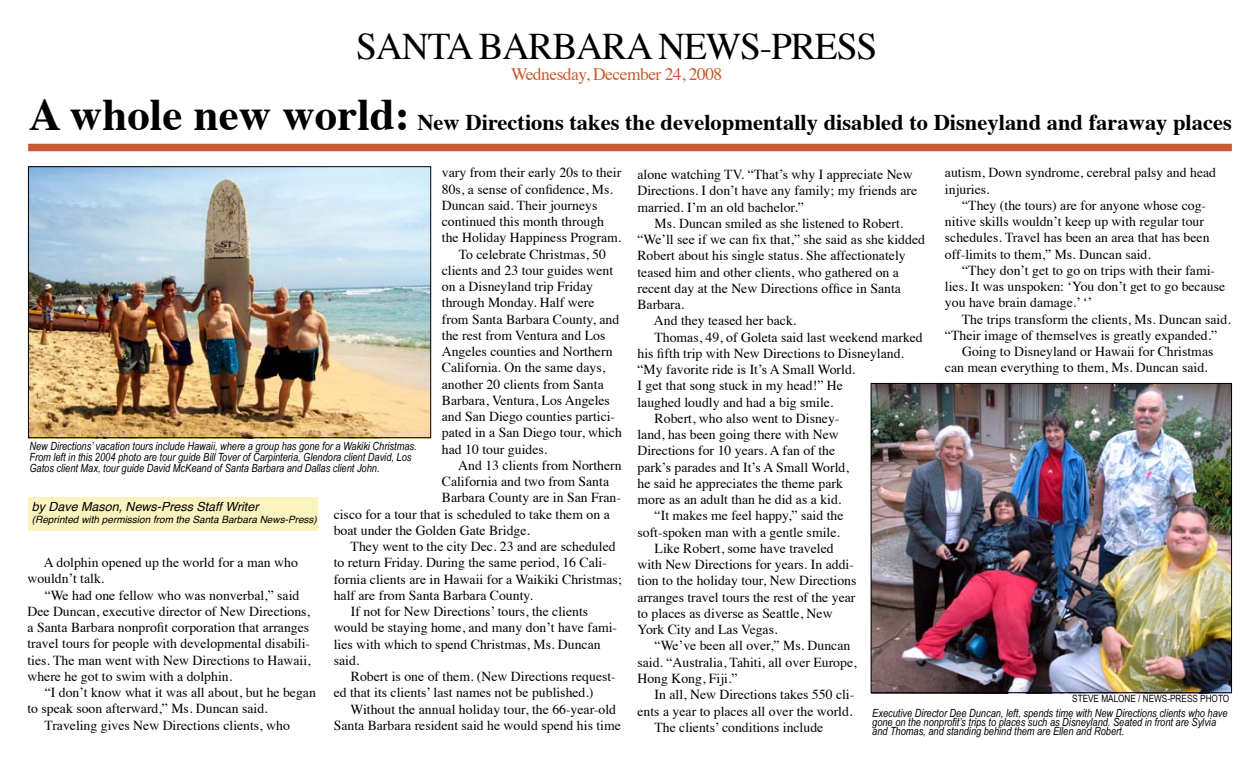
<style>
.page{position:relative;width:1260px;height:765px;background:#fff}
.page>*{position:absolute;margin:0;border:0;box-sizing:border-box;transform-origin:0 0}
.t1{font:37.5px "Times";letter-spacing:-.03em;color:#000}
.t2{font:700 22.5px "Times";color:#000}
.t3{font:17.5px "Times";letter-spacing:-.03em;color:#c75a2e}
.t4{font:13.75px/16.2px "Times";color:#000}
.t5{font:italic 12.5px "Helvetica";color:#000}
.t6{font:italic 11.25px/9px "Arial Narrow";color:#000}
.t7{font:italic 10px "Helvetica";color:#000}
.t8{font:10px "Arial Narrow";color:#000}
.s1{font-size:45px}
</style>
<div class="page">
<img style="left:873px;top:385px;width:357px;height:306px">
<div style="left:28px;top:497px;width:290px;height:34px;background:#faf3bd"></div>
<img style="left:30px;top:168px;width:399px;height:268px">
<div style="left:28px;top:166px;width:403px;height:272px;border:1px solid #000"></div>
<div style="left:871px;top:383px;width:361px;height:310px;border:1px solid #000"></div>
<div style="left:28px;top:144px;width:1204px;height:7px;background:#c75a2e"></div>
<h1 class="t1" style="left:356px;top:12px;width:523px">SANTA BARBARA NEWS-PRESS</h1>
<p class="t3" style="left:511px;top:58px;width:213px">Wednesday, December 24, 2008</p>
<h2 class="t2" style="left:29px;top:101px;width:1205px"><span class="s1">A whole new world:</span> New Directions takes the developmentally disabled to Disneyland and faraway places</h2>
<p class="t4" style="left:442px;top:163px;width:181px">vary from their early 20s to their</p>
<p class="t4" style="left:442px;top:180px;width:173px">80s, a sense of confidence, Ms.</p>
<p class="t4" style="left:442px;top:196px;width:157px">Duncan said. Their journeys</p>
<p class="t4" style="left:442px;top:212px;width:164px">continued this month through</p>
<p class="t4" style="left:442px;top:228px;width:181px">the Holiday Happiness Program.</p>
<p class="t4" style="left:459px;top:245px;width:149px">To celebrate Christmas, 50</p>
<p class="t4" style="left:442px;top:261px;width:173px">clients and 23 tour guides went</p>
<p class="t4" style="left:442px;top:277px;width:153px">on a Disneyland trip Friday</p>
<p class="t4" style="left:442px;top:293px;width:154px">through Monday. Half were</p>
<p class="t4" style="left:442px;top:310px;width:179px">from Santa Barbara County, and</p>
<p class="t4" style="left:442px;top:326px;width:165px">the rest from Ventura and Los</p>
<p class="t4" style="left:442px;top:342px;width:172px">Angeles counties and Northern</p>
<p class="t4" style="left:442px;top:358px;width:165px">California. On the same days,</p>
<p class="t4" style="left:442px;top:375px;width:163px">another 20 clients from Santa</p>
<p class="t4" style="left:442px;top:391px;width:170px">Barbara, Ventura, Los Angeles</p>
<p class="t4" style="left:442px;top:407px;width:175px">and San Diego counties partici-</p>
<p class="t4" style="left:442px;top:423px;width:182px">pated in a San Diego tour, which</p>
<p class="t4" style="left:442px;top:440px;width:107px">had 10 tour guides.</p>
<p class="t4" style="left:458px;top:456px;width:165px">And 13 clients from Northern</p>
<p class="t4" style="left:442px;top:472px;width:169px">California and two from Santa</p>
<p class="t4" style="left:442px;top:488px;width:181px">Barbara County are in San Fran-</p>
<p class="t4" style="left:334px;top:505px;width:278px">cisco for a tour that is scheduled to take them on a</p>
<p class="t4" style="left:334px;top:521px;width:198px">boat under the Golden Gate Bridge.</p>
<p class="t4" style="left:351px;top:537px;width:267px">They went to the city Dec. 23 and are scheduled</p>
<p class="t4" style="left:334px;top:553px;width:275px">to return Friday. During the same period, 16 Cali-</p>
<p class="t4" style="left:334px;top:570px;width:290px">fornia clients are in Hawaii for a Waikiki Christmas;</p>
<p class="t4" style="left:334px;top:586px;width:201px">half are from Santa Barbara County.</p>
<p class="t4" style="left:351px;top:602px;width:239px">If not for New Directions’ tours, the clients</p>
<p class="t4" style="left:334px;top:618px;width:285px">would be staying home, and many don’t have fami-</p>
<p class="t4" style="left:334px;top:635px;width:268px">lies with which to spend Christmas, Ms. Duncan</p>
<p class="t4" style="left:334px;top:651px;width:27px">said.</p>
<p class="t4" style="left:351px;top:667px;width:266px">Robert is one of them. (New Directions request-</p>
<p class="t4" style="left:334px;top:683px;width:261px">ed that its clients’ last names not be published.)</p>
<p class="t4" style="left:351px;top:700px;width:267px">Without the annual holiday tour, the 66-year-old</p>
<p class="t4" style="left:334px;top:716px;width:289px">Santa Barbara resident said he would spend his time</p>
<p class="t6" style="left:29px;top:440px;width:389px;line-height:11.2px">New Directions’ vacation tours include Hawaii, where a group has gone for a Wakiki Christmas.<br>From left in this 2004 photo are tour guide Bill Tover of Carpinteria, Glendora client David, Los<br>Gatos client Max, tour guide David McKeand of Santa Barbara and Dallas client John.</p>
<p class="t5" style="left:32px;top:496px;width:228px">by Dave Mason, News-Press Staff Writer</p>
<p class="t7" style="left:32px;top:511px;width:287px">(Reprinted with permission from the Santa Barbara News-Press)</p>
<p class="t4" style="left:27px;top:553px;width:272px;text-indent:16px">A dolphin opened up the world for a man who wouldn’t talk.</p>
<p class="t4" style="left:27px;top:586px;width:285px;text-indent:17px">“We had one fellow who was nonverbal,” said Dee Duncan, executive director of New Directions, a Santa Barbara nonprofit corporation that arranges travel tours for people with developmental disabili&shy;ties. The man went with New Directions to Hawaii, where he got to swim with a dolphin.</p>
<p class="t4" style="left:45px;top:683px;width:273px">“I don’t know what it was all about, but he began</p>
<p class="t4" style="left:27px;top:699px;width:242px">to speak soon afterward,” Ms. Duncan said.</p>
<p class="t4" style="left:44px;top:716px;width:247px">Traveling gives New Directions clients, who</p>
<p class="t4" style="left:945px;top:163px;width:273px">autism, Down syndrome, cerebral palsy and head injuries.</p>
<p class="t4" style="left:945px;top:196px;width:266px;text-indent:17px">“They (the tours) are for anyone whose cog&shy;nitive skills wouldn’t keep up with regular tour schedules. Travel has been an area that has been off-limits to them,” Ms. Duncan said.</p>
<p class="t4" style="left:945px;top:261px;width:282px;text-indent:17px">“They don’t get to go on trips with their fami&shy;lies. It was unspoken: ‘You don’t get to go because you have brain damage.’ ‘’</p>
<p class="t4" style="left:962px;top:310px;width:270px">The trips transform the clients, Ms. Duncan said.</p>
<p class="t4" style="left:945px;top:326px;width:274px">“Their image of themselves is greatly expanded.”</p>
<p class="t4" style="left:962px;top:342px;width:253px">Going to Disneyland or Hawaii for Christmas</p>
<p class="t4" style="left:945px;top:358px;width:264px">can mean everything to them, Ms. Duncan said.</p>
<p class="t4" style="left:637px;top:165px;width:281px">alone watching TV. “That’s why I appreciate New<br>Directions. I don’t have any family; my friends are married. I’m an old bachelor.”</p>
<p class="t4" style="left:655px;top:214px;width:250px">Ms. Duncan smiled as she listened to Robert.</p>
<p class="t4" style="left:637px;top:230px;width:289px">“We’ll see if we can fix that,” she said as she kidded</p>
<p class="t4" style="left:637px;top:247px;width:270px">Robert about his single status. She affectionately</p>
<p class="t4" style="left:637px;top:263px;width:263px">teased him and other clients, who gathered on a</p>
<p class="t4" style="left:637px;top:279px;width:265px">recent day at the New Directions office in Santa</p>
<p class="t4" style="left:637px;top:295px;width:48px">Barbara.</p>
<p class="t4" style="left:654px;top:312px;width:144px">And they teased her back.</p>
<p class="t4" style="left:654px;top:328px;width:270px">Thomas, 49, of Goleta said last weekend marked</p>
<p class="t4" style="left:637px;top:344px;width:268px">his fifth trip with New Directions to Disneyland.</p>
<p class="t4" style="left:637px;top:360px;width:219px">“My favorite ride is It’s A Small World.</p>
<p class="t4" style="left:637px;top:377px;width:207px">I get that song stuck in my head!” He</p>
<p class="t4" style="left:637px;top:393px;width:197px">laughed loudly and had a big smile.</p>
<p class="t4" style="left:655px;top:409px;width:186px">Robert, who also went to Disney-</p>
<p class="t4" style="left:637px;top:425px;width:203px">land, has been going there with New</p>
<p class="t4" style="left:637px;top:442px;width:199px">Directions for 10 years. A fan of the</p>
<p class="t4" style="left:637px;top:458px;width:213px">park’s parades and It’s A Small World,</p>
<p class="t4" style="left:637px;top:474px;width:207px">he said he appreciates the theme park</p>
<p class="t4" style="left:637px;top:490px;width:205px">more as an adult than he did as a kid.</p>
<p class="t4" style="left:655px;top:507px;width:190px">“It makes me feel happy,” said the</p>
<p class="t4" style="left:637px;top:523px;width:204px">soft-spoken man with a gentle smile.</p>
<p class="t4" style="left:655px;top:539px;width:181px">Like Robert, some have traveled</p>
<p class="t4" style="left:637px;top:555px;width:218px">with New Directions for years. In addi-</p>
<p class="t4" style="left:637px;top:572px;width:221px">tion to the holiday tour, New Directions</p>
<p class="t4" style="left:637px;top:588px;width:220px">arranges travel tours the rest of the year</p>
<p class="t4" style="left:637px;top:604px;width:197px">to places as diverse as Seattle, New</p>
<p class="t4" style="left:637px;top:620px;width:142px">York City and Las Vegas.</p>
<p class="t4" style="left:655px;top:637px;width:197px">“We’ve been all over,” Ms. Duncan</p>
<p class="t4" style="left:637px;top:653px;width:221px">said. “Australia, Tahiti, all over Europe,</p>
<p class="t4" style="left:637px;top:669px;width:102px">Hong Kong, Fiji.”</p>
<p class="t4" style="left:655px;top:685px;width:201px">In all, New Directions takes 550 cli-</p>
<p class="t4" style="left:637px;top:702px;width:216px">ents a year to places all over the world.</p>
<p class="t4" style="left:654px;top:718px;width:170px">The clients’ conditions include</p>
<p class="t8" style="left:1072px;top:691px;width:159px">STEVE MALONE / NEWS-PRESS PHOTO</p>
<p class="t6" style="left:872px;top:708px;width:357px">Executive Director Dee Duncan, left, spends time with New Directions clients who have gone on the nonprofit’s trips to places such as Disneyland. Seated in front are Sylvia and Thomas, and standing behind them are Ellen and Robert.</p>
</div>
